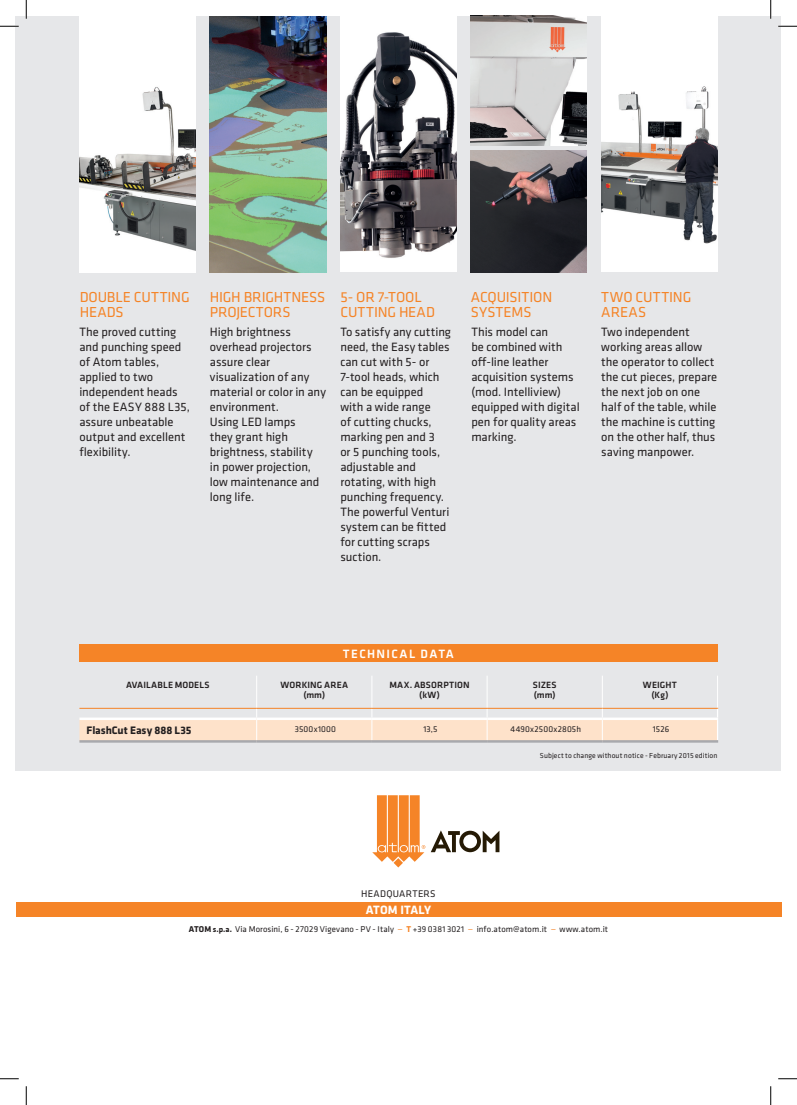
<style>
.page{position:relative;width:797px;height:1105px;background:#fff}
.page>*{position:absolute;margin:0;border:0;box-sizing:border-box;transform-origin:0 0}
.t1{font:15px/15px "Klavika";letter-spacing:.005em;color:#f58427}
.t2{font:12.5px/15px "Klavika";color:#231f20}
.t3{font:500 12.5px "Klavika";letter-spacing:.105em;color:#fff}
.t4{font:700 12.5px "Klavika";letter-spacing:.005em;color:#fff}
.t5{font:700 11.25px "Klavika";color:#231f20}
.t6{font:10px "Klavika";letter-spacing:.025em;color:#231f20}
.t7{font:500 9.38px/10px "Klavika";letter-spacing:.015em;color:#231f20;text-align:center}
.t8{font:8.75px "Klavika";letter-spacing:.02em;color:#231f20}
.t9{font:7.5px "Klavika";letter-spacing:.015em;color:#231f20}
.s1{font-weight:700}
.s2{font-weight:700;font-size:8.12px}
.s3{color:#f58427}
.s4{font-weight:700;color:#f58427}
</style>
<div class="page">
<div style="left:16px;top:16px;width:765px;height:754px;background:#e6e7e9"></div>
<div style="left:79px;top:16px;width:117px;height:256px;background:#fff"></div>
<img style="left:79px;top:87px;width:117px;height:164px">
<div style="left:79px;top:644px;width:638px;height:18px;background:#f58427"></div>
<svg style="left:431px;top:830px;width:68px;height:22px"></svg>
<svg style="left:372px;top:795px;width:53px;height:72px"></svg>
<div style="left:16px;top:903px;width:765px;height:14px;background:#f58427"></div>
<hr style="left:79px;top:740px;width:178px;height:3px;background:#a8a9ad">
<hr style="left:257px;top:740px;width:115px;height:3px;background:#a8a9ad">
<hr style="left:372px;top:740px;width:115px;height:3px;background:#a8a9ad">
<hr style="left:487px;top:740px;width:115px;height:3px;background:#a8a9ad">
<hr style="left:256px;top:676px;width:1px;height:32px;background:#fff">
<hr style="left:371px;top:676px;width:1px;height:32px;background:#fff">
<hr style="left:486px;top:676px;width:1px;height:32px;background:#fff">
<hr style="left:602px;top:676px;width:1px;height:32px;background:#fff">
<hr style="left:717px;top:676px;width:1px;height:32px;background:#fff">
<hr style="left:79px;top:708px;width:178px;height:1px;background:#f58427">
<hr style="left:257px;top:708px;width:115px;height:1px;background:#f58427">
<hr style="left:372px;top:708px;width:115px;height:1px;background:#f58427">
<hr style="left:487px;top:708px;width:115px;height:1px;background:#f58427">
<hr style="left:602px;top:708px;width:116px;height:1px;background:#f58427">
<svg style="left:79px;top:709px;width:639px;height:32px"></svg>
<hr style="left:602px;top:740px;width:116px;height:3px;background:#a8a9ad">
<div style="left:601px;top:16px;width:116px;height:256px;background:#fff"></div>
<img style="left:601px;top:86px;width:116px;height:158px">
<div style="left:340px;top:16px;width:116px;height:256px;background:#fff"></div>
<img style="left:340px;top:32px;width:116px;height:226px">
<img style="left:470px;top:150px;width:117px;height:122px">
<img style="left:470px;top:16px;width:116px;height:129px">
<img style="left:210px;top:17px;width:116px;height:255px">
<svg style="left:0;top:25px;width:19px;height:2px"></svg>
<svg style="left:778px;top:25px;width:19px;height:2px"></svg>
<svg style="left:0;top:1078px;width:19px;height:1px"></svg>
<svg style="left:778px;top:1078px;width:19px;height:1px"></svg>
<svg style="left:25px;top:0;width:2px;height:19px"></svg>
<svg style="left:25px;top:1086px;width:2px;height:19px"></svg>
<svg style="left:770px;top:0;width:1px;height:19px"></svg>
<svg style="left:770px;top:1086px;width:1px;height:19px"></svg>
<p class="t1" style="left:80px;top:290px;width:10px">DOU</p>
<p class="t1" style="left:80px;top:290px;width:96px;text-indent:27px">BLE CUTTING<br>HEADS</p>
<p class="t2" style="left:79px;top:325px;width:112px">The proved cutting and punching speed of Atom tables, applied to two independent heads of the EASY 888 L35, assure unbeatable output and excellent flexibility.</p>
<p class="t1" style="left:210px;top:290px;width:117px">HIGH BRIGHTNESS<br>PROJECTORS</p>
<p class="t2" style="left:210px;top:325px;width:118px">High brightness overhead projectors assure clear visualization of any material or color in any environment.<br>Using LED lamps<br>they grant high brightness, stability<br>in power projection, low maintenance and long life.</p>
<p class="t1" style="left:340px;top:290px;width:83px">5- OR 7-TOO L<br>CUTTING HEAD</p>
<p class="t2" style="left:340px;top:325px;width:112px">To satisfy any cutting need, the Easy tables can cut with 5- or<br>7-tool heads, which can be equipped<br>with a wide range<br>of cutting chucks, marking pen and 3<br>or 5 punching tools, adjustable and rotating, with high punching frequency.<br>The powerful Venturi system can be fitted for cutting scraps suction.</p>
<p class="t1" style="left:471px;top:290px;width:67px">ACQUISITION<br>SYSTEM S</p>
<p class="t2" style="left:471px;top:325px;width:110px">This model can<br>be combined with off-line leather acquisition systems (mod. I ntelliview) equipped with digital pen for quality areas marking.</p>
<p class="t1" style="left:601px;top:290px;width:76px">TWO CUTTING<br>AREA</p>
<p class="t1" style="left:638px;top:305px;width:10px">S</p>
<p class="t2" style="left:601px;top:325px;width:117px">Two independent working areas allow the operator to collect the cut pieces, prepare the next job on one half of the table, while the machine is cutting on the other half, thus saving manpower.</p>
<p class="t3" style="left:343px;top:647px;width:113px">TECHNICAL DATA</p>
<p class="t7" style="left:126px;top:680px;width:85px">AVAILABLE MODELS</p>
<p class="t7" style="left:280px;top:680px;width:69px">WORKING AREA (MM)</p>
<p class="t7" style="left:389px;top:680px;width:82px">MAX. ABSORPTION (KW)</p>
<p class="t7" style="left:533px;top:680px;width:25px;text-align:left">SIZES (MM)</p>
<p class="t7" style="left:643px;top:680px;width:35px">WEIGHT (KG)</p>
<p class="t5" style="left:86px;top:724px;width:106px">FlashCut Easy 888 L35</p>
<p class="t8" style="left:295px;top:725px;width:43px">3500x1000</p>
<p class="t8" style="left:423px;top:725px;width:16px">13,5</p>
<p class="t8" style="left:510px;top:725px;width:72px">4490x2500x2805h</p>
<p class="t8" style="left:652px;top:725px;width:18px">1526</p>
<p class="t9" style="left:540px;top:752px;width:179px">Subject to change without notice - February 2015 edition</p>
<p class="t6" style="left:361px;top:888px;width:75px">Headquarters</p>
<p class="t4" style="left:366px;top:903px;width:67px">ATOM ITALY</p>
<p class="t8" style="left:189px;top:924px;width:421px"><span class="s1">ATOM</span> <span class="s2">s.p.a.</span> Via Morosini, 6 - 27029 Vigevano - PV - Italy <span class="s3">—</span> <span class="s4">T</span> +39 0381 3021 <span class="s3">—</span> info.atom@atom.it <span class="s3">—</span> www.atom.it</p>
</div>
